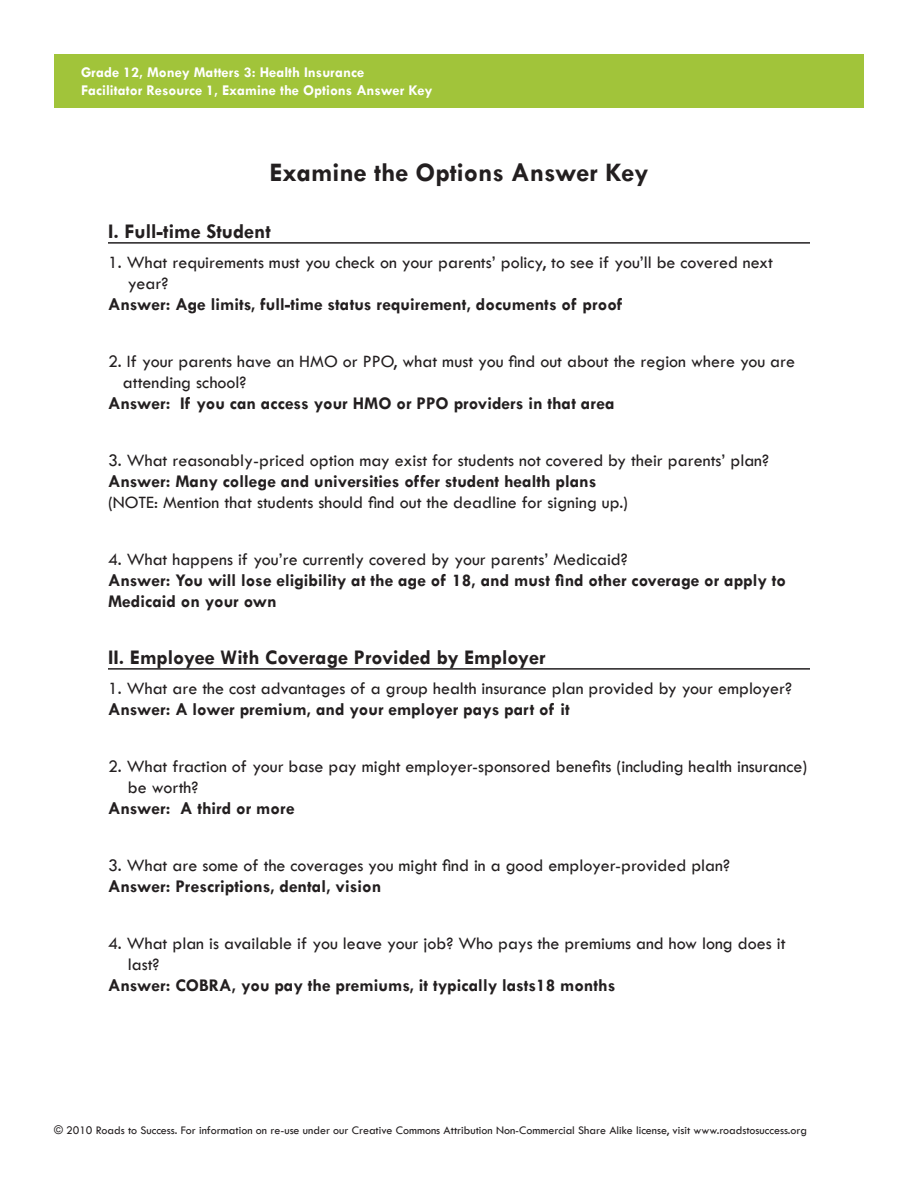
<style>
.page{position:relative;width:918px;height:1188px;background:#fff}
.page>*{position:absolute;margin:0;border:0;box-sizing:border-box;transform-origin:0 0}
.SHFR_Title{font:700 27px "Tw Cen";color:#231f20}
.Paragraph_Style_1{font:700 21px "Tw Cen";color:#231f20}
.SHFR_Text{font:18px/21px "Tw Cen";color:#231f20}
.SHFR_Text-2{font:700 18px/21px "Tw Cen";color:#231f20}
.t1{font:700 15px "Tw Cen";color:#fff}
.t2{font:12px "Tw Cen";color:#231f20}
</style>
<div class="page">
<div style="left:54px;top:54px;width:810px;height:54px;background:#a1c43a"></div>
<hr style="left:108px;top:242px;width:702px;height:2px;background:#231f20">
<hr style="left:108px;top:668px;width:702px;height:2px;background:#231f20">
<p class="t1" style="left:81px;top:63px;width:285px">Grade 12, Money Matters 3: Health Insurance</p>
<p class="t1" style="left:81px;top:81px;width:353px">Facilitator Resource 1, Examine the Options Answer Key</p>
<p class="SHFR_Title" style="left:270px;top:156px;width:380px">Examine the Options Answer Key</p>
<p class="Paragraph_Style_1" style="left:108px;top:218px;width:164px">I. Full-time Student</p>
<p class="SHFR_Text" style="left:128px;top:251px;width:647px;text-indent:-20px">1. What requirements must you check on your parents’ policy, to see if you’ll be covered next year?</p>
<p class="SHFR_Text-2" style="left:108px;top:293px;width:516px">Answer: Age limits, full-time status requirement, documents of proof</p>
<p class="SHFR_Text" style="left:123px;top:350px;width:674px;text-indent:-15px">2. If your parents have an HMO or PPO, what must you find out about the region where you are attending school?</p>
<p class="SHFR_Text-2" style="left:108px;top:392px;width:508px">Answer: If you can access your HMO or PPO providers in that area</p>
<p class="SHFR_Text" style="left:108px;top:449px;width:663px">3. What reasonably-priced option may exist for students not covered by their parents’ plan?</p>
<p class="SHFR_Text-2" style="left:108px;top:470px;width:490px">Answer: Many college and universities offer student health plans</p>
<p class="SHFR_Text" style="left:108px;top:491px;width:522px">(NOTE: Mention that students should find out the deadline for signing up.)</p>
<p class="SHFR_Text" style="left:108px;top:548px;width:521px">4. What happens if you’re currently covered by your parents’ Medicaid?</p>
<p class="SHFR_Text-2" style="left:108px;top:569px;width:680px">Answer: You will lose eligibility at the age of 18, and must find other coverage or apply to<br>Medicaid on your own</p>
<p class="Paragraph_Style_1" style="left:108px;top:644px;width:439px">II. Employee With Coverage Provided by Employer</p>
<p class="SHFR_Text" style="left:108px;top:677px;width:686px">1. What are the cost advantages of a group health insurance plan provided by your employer?</p>
<p class="SHFR_Text-2" style="left:108px;top:698px;width:463px">Answer: A lower premium, and your employer pays part of it</p>
<p class="SHFR_Text" style="left:128px;top:755px;width:681px;text-indent:-20px">2. What fraction of your base pay might employer-sponsored benefits (including health insurance) be worth?</p>
<p class="SHFR_Text-2" style="left:108px;top:797px;width:188px">Answer: A third or more</p>
<p class="SHFR_Text" style="left:108px;top:854px;width:623px">3. What are some of the coverages you might find in a good employer-provided plan?</p>
<p class="SHFR_Text-2" style="left:108px;top:875px;width:275px">Answer: Prescriptions, dental, vision</p>
<p class="SHFR_Text" style="left:128px;top:932px;width:659px;text-indent:-20px">4. What plan is available if you leave your job? Who pays the premiums and how long does it last?</p>
<p class="SHFR_Text-2" style="left:108px;top:974px;width:509px">Answer: COBRA, you pay the premiums, it typically lasts18 months</p>
<p class="t2" style="left:54px;top:1123px;width:755px">© 2010 Roads to Success. For information on re-use under our Creative Commons Attribution Non-Commercial Share Alike license, visit www.roadstosuccess.org</p>
</div>
